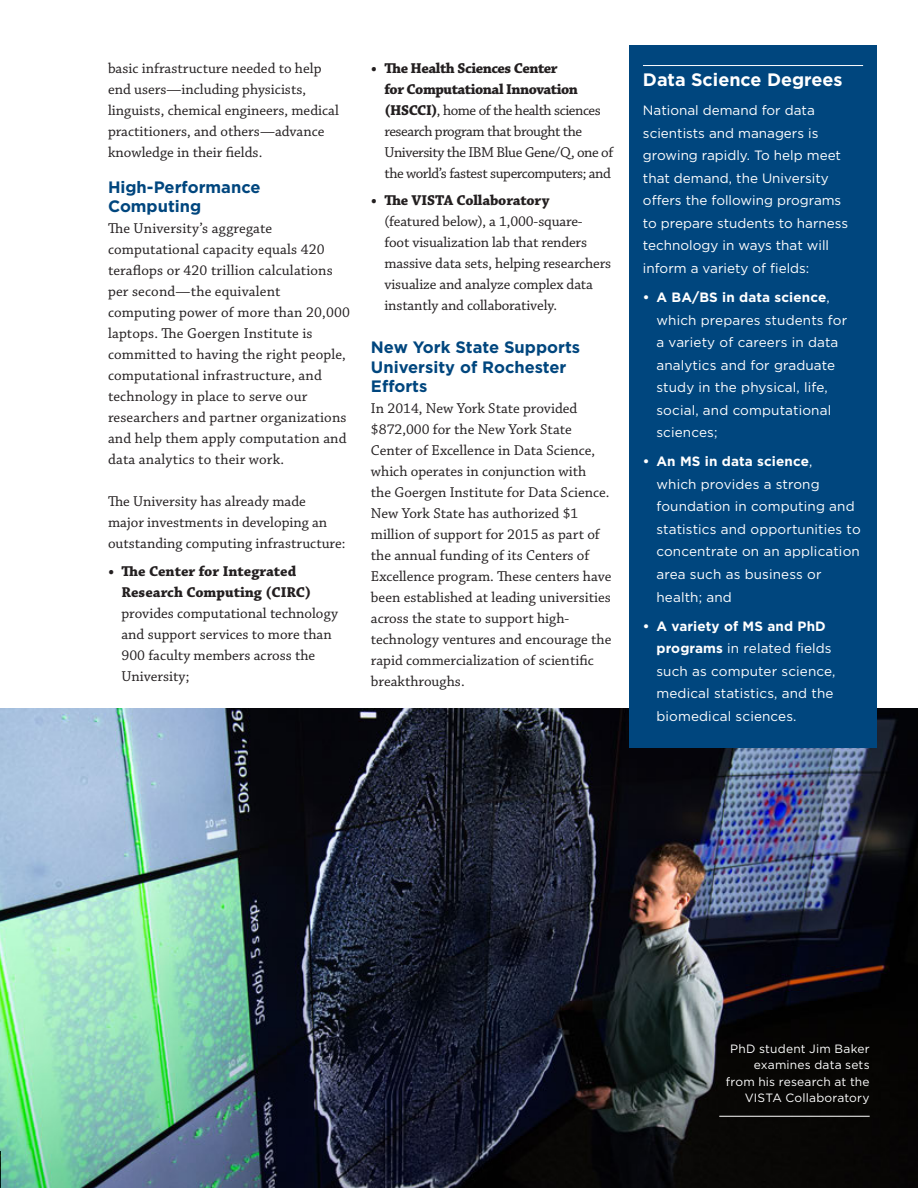
<style>
.page{position:relative;width:918px;height:1188px;background:#fff}
.page>*{position:absolute;margin:0;border:0;box-sizing:border-box;transform-origin:0 0}
.Text_1st_Paragraph{font:700 18px "Gotham";color:#fff}
.Text_1st_Paragraph-2{font:700 16.5px/19.5px "Gotham";color:#00467e}
.Text_1st_Paragraph-3{font:15px/21px "Chaparral Pro";color:#231f20}
.Text_1st_Paragraph-4{font:15px/21px "Chaparral Pro";letter-spacing:-.03em;color:#231f20}
.t1{font:13.5px/22.5px "Gotham";letter-spacing:.01em;color:#fff}
.Text_1st_Paragraph-5{font:12px/16.5px "Gotham";letter-spacing:.015em;color:#fff;text-align:right}
.s1{font-weight:700}
</style>
<div class="page">
<img style="left:0;top:708px;width:918px;height:480px">
<div style="left:629px;top:45px;width:248px;height:702px;background:#00467e"></div>
<hr style="left:643px;top:65px;width:220px;height:1px;background:#fff">
<hr style="left:719px;top:1116px;width:151px;height:1px;background:#fff">
<img style="left:0;top:1151px;width:1px;height:37px">
<p class="Text_1st_Paragraph-3" style="left:108px;top:58px;width:232px">basic infrastructure needed to help end users—including physicists, linguists, chemical engineers, medical practitioners, and others—advance knowledge in their fields.</p>
<p class="Text_1st_Paragraph-2" style="left:108px;top:177px;width:154px">High-Performance<br>Computing</p>
<p class="Text_1st_Paragraph-3" style="left:108px;top:219px;width:243px">The University’s aggregate computational capacity equals 420 teraflops or 420 trillion calculations per second—the equivalent computing power of more than 20,000 laptops. The Goergen Institute is committed to having the right people, computational infrastructure, and technology in place to serve our researchers and partner organizations and help them apply computation and data analytics to their work.</p>
<p class="Text_1st_Paragraph-3" style="left:108px;top:492px;width:239px">The University has already made major investments in developing an outstanding computing infrastructure:</p>
<p class="Text_1st_Paragraph-3" style="left:122px;top:561px;width:218px;text-indent:-14px"><span class="s1">• The Center for Integrated<br>Research Computing (CIRC) </span>provides computational technology and support services to more than<br>900 faculty members across the<br>University;</p>
<p class="Text_1st_Paragraph-4" style="left:384px;top:58px;width:230px;text-indent:-14px"><span class="s1">• The Health Sciences Center<br>for Computational Innovation (HSCCI)</span>, home of the health sciences research program that brought the University the IBM Blue Gene/Q, one of the world’s fastest supercomputers; and</p>
<p class="Text_1st_Paragraph-3" style="left:384px;top:191px;width:228px;text-indent:-13px"><span class="s1">• The VISTA Collaboratory<br></span>(featured below), a 1,000-square&shy;foot visualization lab that renders massive data sets, helping researchers visualize and analyze complex data instantly and collaboratively.</p>
<p class="Text_1st_Paragraph-2" style="left:371px;top:337px;width:211px">New York State Supports<br>University of Rochester<br>Efforts</p>
<p class="Text_1st_Paragraph-3" style="left:371px;top:399px;width:242px">In 2014, New York State provided $872,000 for the New York State Center of Excellence in Data Science, which operates in conjunction with<br>the Goergen Institute for Data Science.<br>New York State has authorized $1 million of support for 2015 as part of the annual funding of its Centers of Excellence program. These centers have been established at leading universities across the state to support high&shy;technology ventures and encourage the rapid commercialization of scientific breakthroughs.</p>
<p class="Text_1st_Paragraph" style="left:643px;top:68px;width:201px">Data Science Degrees</p>
<p class="t1" style="left:643px;top:99px;width:207px">National demand for data scientists and managers is growing rapidly. To help meet that demand, the University offers the following programs to prepare students to harness technology in ways that will inform a variety of fields:</p>
<p class="t1" style="left:656px;top:286px;width:192px;text-indent:-14px"><span class="s1">• A BA/BS in data science</span>, which prepares students for a variety of careers in data analytics and for graduate study in the physical, life, social, and computational sciences;</p>
<p class="t1" style="left:656px;top:450px;width:206px;text-indent:-14px"><span class="s1">• An MS in data science</span>,<br>which provides a strong foundation in computing and statistics and opportunities to concentrate on an application area such as business or health; and</p>
<p class="t1" style="left:656px;top:614px;width:181px;text-indent:-14px"><span class="s1">• A variety of MS and PhD programs</span> in related fields such as computer science, medical statistics, and the biomedical sciences.</p>
<p class="Text_1st_Paragraph-5" style="left:726px;top:1040px;width:145px">PhD student Jim Baker examines data sets from his research at the<br>VISTA Collaboratory</p>
</div>
